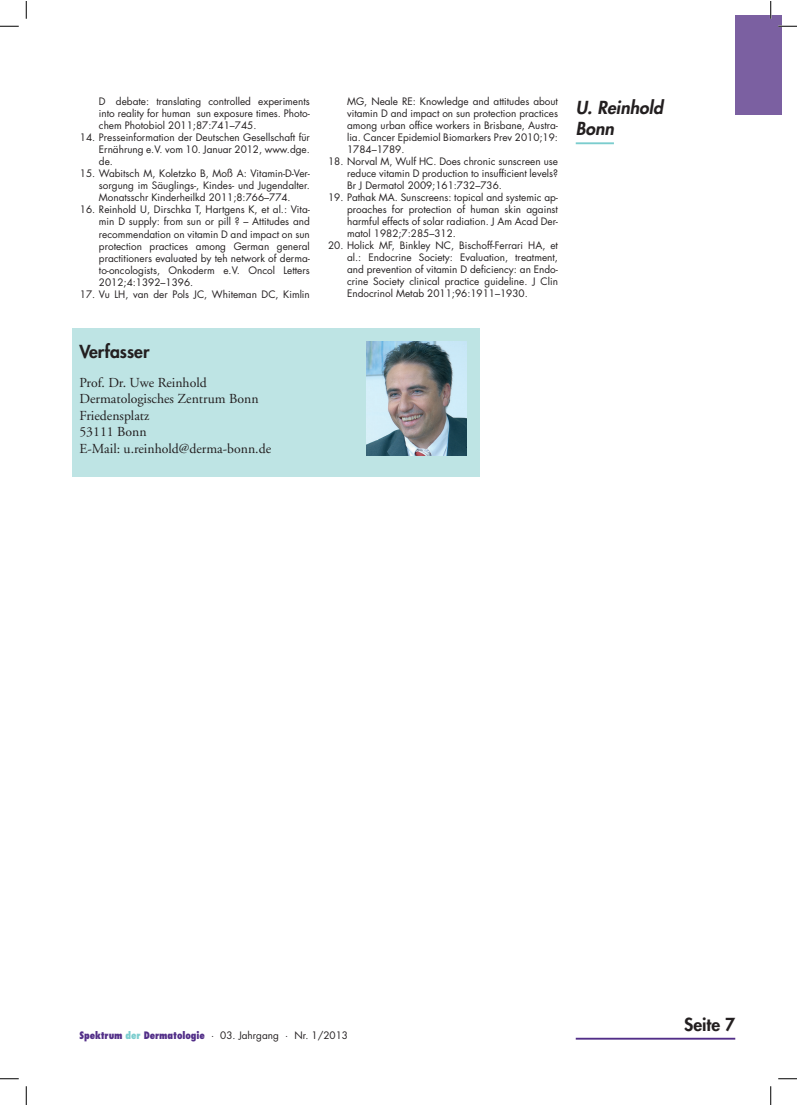
<style>
.page{position:relative;width:797px;height:1105px;background:#fff}
.page>*{position:absolute;margin:0;border:0;box-sizing:border-box;transform-origin:0 0}
.t1{font:800 17.5px "Futura";color:#231f20}
.t2{font:italic 800 17.5px/21px "Futura";color:#231f20}
.t3{font:13.75px/16.5px "Adobe Garamond";color:#231f20}
.t4{font:10px/12px "Futura";color:#231f20;text-align:justify}
.s1{font-weight:800;font-stretch:condensed;color:#522e88}
.s2{font-weight:800;font-stretch:condensed;color:#7bcdce}
</style>
<div class="page">
<hr style="left:575px;top:1038px;width:160px;height:2px;background:#522e88">
<hr style="left:575px;top:142px;width:39px;height:2px;background:#7bcdce">
<div style="left:735px;top:16px;width:46px;height:99px;background:#7b60a1"></div>
<div style="left:72px;top:328px;width:408px;height:149px;background:#bee4e4"></div>
<img style="left:366px;top:342px;width:100px;height:113px">
<svg style="left:0;top:25px;width:19px;height:2px"></svg>
<svg style="left:778px;top:25px;width:18px;height:2px"></svg>
<svg style="left:0;top:1078px;width:19px;height:1px"></svg>
<svg style="left:778px;top:1078px;width:18px;height:1px"></svg>
<svg style="left:25px;top:1px;width:2px;height:18px"></svg>
<svg style="left:25px;top:1086px;width:2px;height:19px"></svg>
<svg style="left:770px;top:1px;width:1px;height:18px"></svg>
<svg style="left:770px;top:1086px;width:1px;height:19px"></svg>
<p class="t4" style="left:99px;top:95px;width:212px">D debate: translating controlled experiments into reality for human sun exposure times. Photo&shy;chem Photobiol 2011;87:741–745.</p>
<p class="t4" style="left:99px;top:131px;width:212px;text-indent:-19px">14. Presseinformation der Deutschen Gesellschaft für Ernährung e.V. vom 10. Januar 2012, www.dge. de.</p>
<p class="t4" style="left:99px;top:168px;width:212px;text-indent:-19px">15. Wabitsch M, Koletzko B, Moß A: Vitamin-D-Ver&shy;sorgung im Säuglings-, Kindes- und Jugendalter.<br>Monatsschr Kinderheilkd 2011;8:766–774.</p>
<p class="t4" style="left:99px;top:204px;width:212px;text-indent:-19px">16. Reinhold U, Dirschka T, Hartgens K, et al.: Vita&shy;min D supply: from sun or pill ? – Attitudes and recommendation on vitamin D and impact on sun protection practices among German general practitioners evaluated by teh network of derma&shy;to-oncologists, Onkoderm e.V. Oncol Letters 2012;4:1392–1396.</p>
<p class="t4" style="left:80px;top:288px;width:231px">17. Vu LH, van der Pols JC, Whiteman DC, Kimlin</p>
<h1 class="t1" style="left:79px;top:339px;width:72px">Verfasser</h1>
<h2 class="t3" style="left:79px;top:375px;width:193px">Prof. Dr. Uwe Reinhold<br>Dermatologisches Zentrum Bonn<br>Friedensplatz<br>53111 Bonn<br>E-Mail: u.reinhold@derma-bonn.de</h2>
<p class="t4" style="left:347px;top:95px;width:212px">MG, Neale RE: Knowledge and attitudes about vitamin D and impact on sun protection practices among urban office workers in Brisbane, Austra&shy;lia. Cancer Epidemiol Biomarkers Prev 2010;19:<br>1784–1789.</p>
<p class="t4" style="left:347px;top:156px;width:212px;text-indent:-19px">18. Norval M, Wulf HC. Does chronic sunscreen use reduce vitamin D production to insufficient levels?<br>Br J Dermatol 2009;161:732–736.</p>
<p class="t4" style="left:347px;top:192px;width:212px;text-indent:-19px">19. Pathak MA. Sunscreens: topical and systemic ap&shy;proaches for protection of human skin against harmful effects of solar radiation. J Am Acad Der&shy;matol 1982;7:285–312.</p>
<p class="t4" style="left:347px;top:240px;width:212px;text-indent:-19px">20. Holick MF, Binkley NC, Bischoff-Ferrari HA, et al.: Endocrine Society: Evaluation, treatment, and prevention of vitamin D deficiency: an Endo&shy;crine Society clinical practice guideline. J Clin Endocrinol Metab 2011;96:1911–1930.</p>
<h1 class="t2" style="left:575px;top:97px;width:89px">U. Reinhold<br>Bonn</h1>
<p class="t4" style="left:79px;top:1029px;width:270px"><span class="s1">Spektrum</span> <span class="s2">der</span> <span class="s1">Dermatologie</span> · 03. Jahrgang · Nr. 1/2013</p>
<h1 class="t1" style="left:684px;top:1012px;width:53px">Seite 7</h1>
</div>
